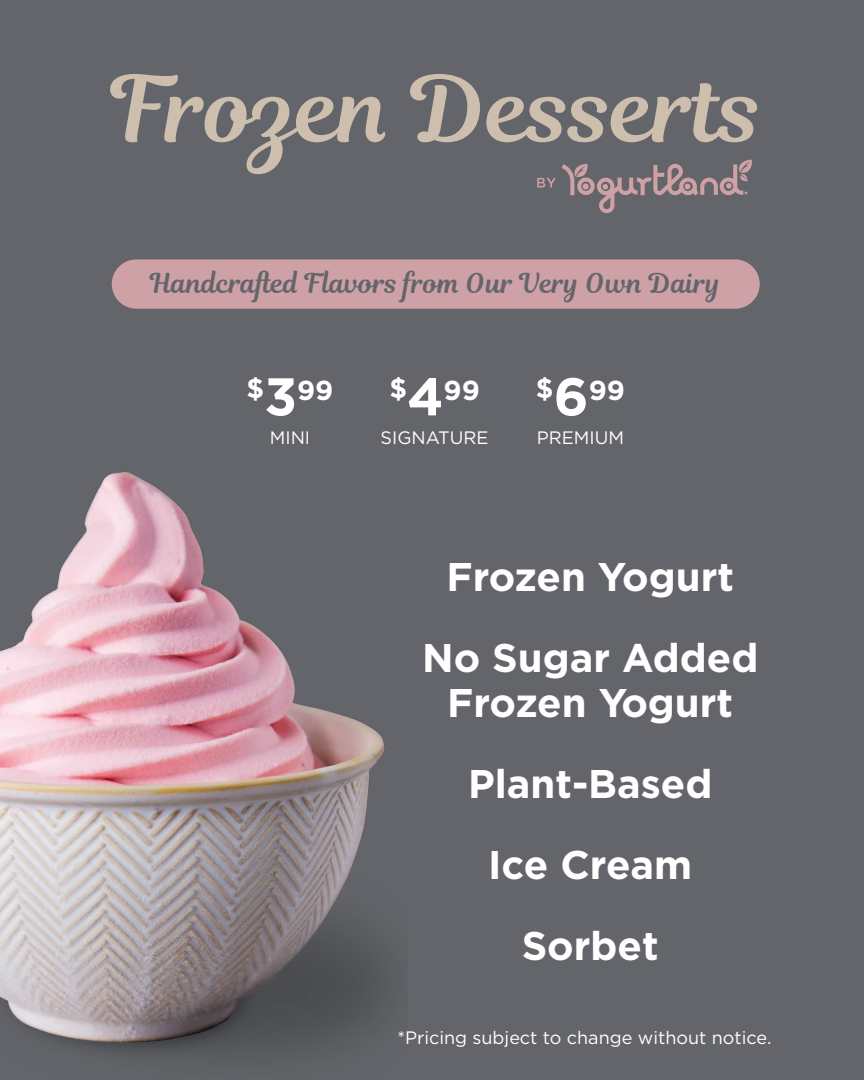
<style>
.page{position:relative;width:864px;height:1080px;background:#63656a}
.page>*{position:absolute;margin:0;border:0;box-sizing:border-box;transform-origin:0 0}
.t1{font:91.15px "Magnolia Script";color:#cdbeae}
.t2{font:700 40px/81px "Gotham";color:#fff;text-align:center}
.t3{font:700 27.4px "Gotham";color:#fff}
.t4{font:27px "Magnolia Script";color:#63656a}
.t5{font:18px "Gotham";color:#fff}
.s1{font-size:53px}
</style>
<div class="page">
<div style="left:112px;top:259px;width:648px;height:50px;background:#cda1a6;border-radius:25px"></div>
<svg style="left:537px;top:178px;width:19px;height:10px"></svg>
<svg style="left:562px;top:160px;width:190px;height:53px"></svg>
<img style="left:0;top:472px;width:389px;height:585px">
<h1 class="t1" style="left:112px;top:43px;width:653px">Frozen Desserts</h1>
<p class="t4" style="left:150px;top:264px;width:572px">Handcrafted Flavors from Our Very Own Dairy</p>
<p class="t3" style="left:247px;top:372px;width:88px">$<span class="s1">3</span>99</p>
<p class="t3" style="left:389px;top:372px;width:92px">$<span class="s1">4</span>99</p>
<p class="t3" style="left:536px;top:372px;width:91px">$<span class="s1">6</span>99</p>
<p class="t5" style="left:270px;top:426px;width:42px">MINI</p>
<p class="t5" style="left:381px;top:426px;width:110px">SIGNATURE</p>
<p class="t5" style="left:537px;top:426px;width:89px">PREMIUM</p>
<p class="t2" style="left:422px;top:537px;width:338px">Frozen Yogurt<br>No Sugar Added</p>
<p class="t2" style="left:447px;top:663px;width:287px">Frozen Yogurt<br>Plant-Based<br>Ice Cream<br>Sorbet</p>
<p class="t5" style="left:397px;top:1026px;width:376px">*Pricing subject to change without notice.</p>
</div>
